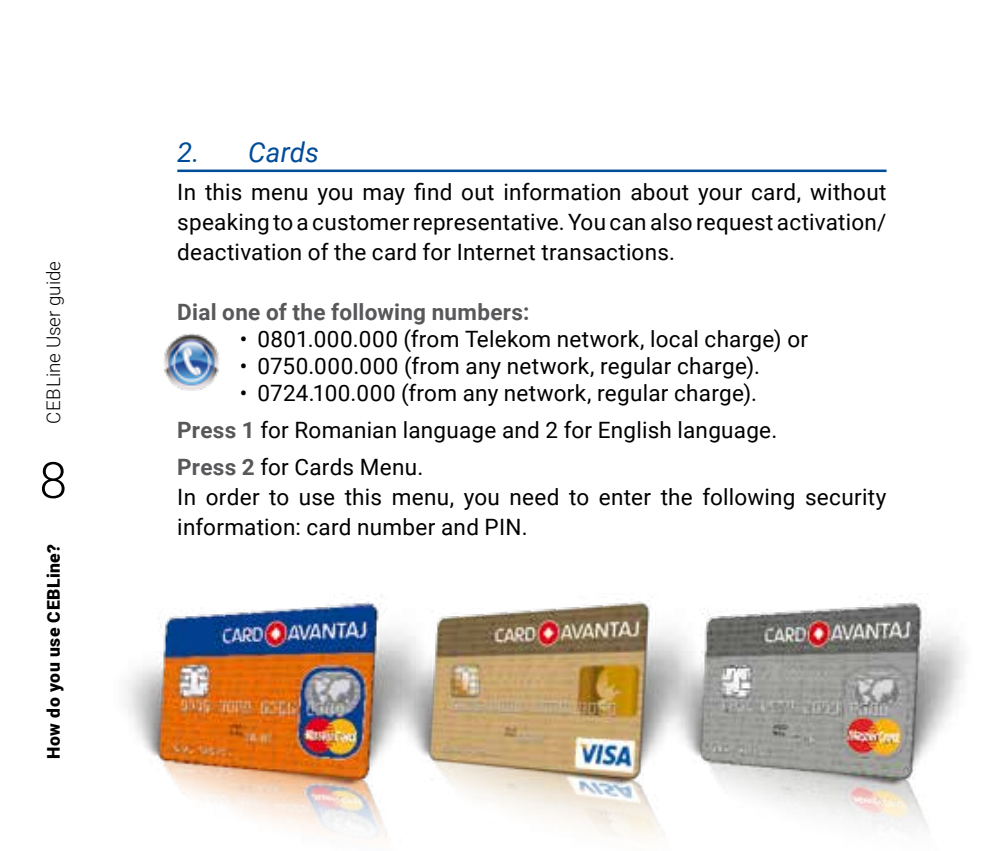
<style>
.page{position:relative;width:993px;height:851px;background:#fff}
.page>*{position:absolute;margin:0;border:0;box-sizing:border-box;transform-origin:0 0}
.t1{font:300 50px "Roboto";color:#000}
.t2{font:italic 27.5px "Roboto";letter-spacing:.005em;color:#004c99}
.t3{font:22.5px/30px "Roboto";letter-spacing:.01em;color:#000}
.t4{font:700 22.5px "Roboto";letter-spacing:.01em;color:#58585a}
.t5{font:300 18.75px "Roboto";color:#000}
.t6{font:900 17.5px "Roboto";letter-spacing:.025em;color:#000}
.s1{font-weight:700;color:#58585a}
</style>
<div class="page">
<hr style="left:177px;top:169px;width:709px;height:3px;background:#004c99">
<img style="left:125px;top:603px;width:217px;height:230px">
<img style="left:342px;top:595px;width:271px;height:243px">
<img style="left:613px;top:593px;width:352px;height:244px">
<img style="left:163px;top:333px;width:57px;height:57px">
<p class="t5" style="left:40px;top:423px;width:164px;rotate:-90deg">CEBLine User guide</p>
<h1 class="t1" style="left:39px;top:445px;width:29px">8</h1>
<p class="t6" style="left:41px;top:758px;width:216px;rotate:-90deg">How do you use CEBLine?</p>
<p class="t2" style="left:177px;top:133px;width:143px">2. Cards</p>
<p class="t3" style="left:177px;top:176px;width:710px;text-align:justify">In this menu you may find out information about your card, without speaking to a customer representative. You can also request activation/ deactivation of the card for Internet transactions.</p>
<p class="t4" style="left:177px;top:296px;width:353px">Dial one of the following numbers:</p>
<p class="t3" style="left:240px;top:323px;width:569px">• 0801.000.000 (from Telekom network, local charge) or</p>
<p class="t3" style="left:240px;top:350px;width:521px">• 0750.000.000 (from any network, regular charge).</p>
<p class="t3" style="left:177px;top:373px;width:601px;line-height:37px;text-indent:63px">• 0724.100.000 (from any network, regular charge).<br><span class="s1">Press 1</span> for Romanian language and 2 for English language.<br><span class="s1">Press 2</span> for Cards Menu.</p>
<p class="t3" style="left:177px;top:481px;width:710px">In order to use this menu, you need to enter the following security information: card number and PIN.</p>
</div>
